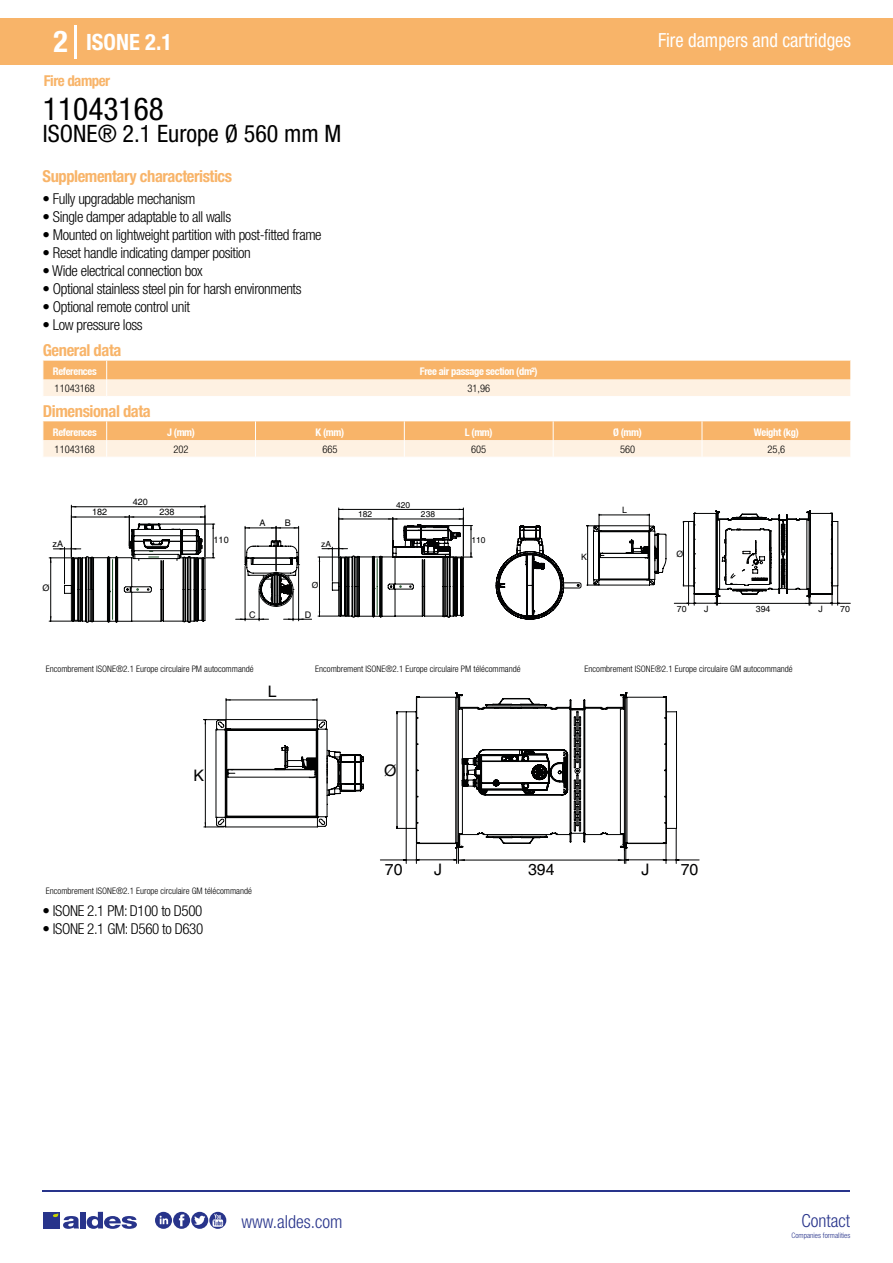
<style>
.page{position:relative;width:893px;height:1263px;background:#fff}
.page>*{position:absolute;margin:0;border:0;box-sizing:border-box;transform-origin:0 0}
.t1{font:condensed 31.5px "Helvetica Neue LT Std";color:#000}
.t2{font:700 condensed 30px "Helvetica Neue LT Std";color:#fff}
.t3{font:condensed 24px "Helvetica Neue LT Std";color:#000}
.t4{font:700 condensed 22.5px "Helvetica Neue LT Std";color:#fff}
.t5{font:condensed 19.5px "Helvetica Neue LT Std";color:#fff;scale:.95 1}
.t6{font:300 condensed 18px "Helvetica Neue";color:#28348b}
.t7{font:700 condensed 16.5px "Helvetica Neue LT Std";letter-spacing:-.025em;color:#f8b469}
.t8{font:15.9px "Helvetica";color:#000}
.t9{font:300 condensed 15px "Helvetica Neue LT Std";letter-spacing:-.025em;color:#000}
.t10{font:700 condensed 15px "Helvetica Neue LT Std";letter-spacing:-.035em;color:#f8b469}
.t11{font:700 condensed 10.5px "Helvetica Neue";letter-spacing:-.03em;color:#fff}
.t12{font:300 condensed 10.5px "Helvetica Neue";color:#000}
.t13{font:300 condensed 9px "Helvetica Neue";color:#000}
.t14{font:9px "Helvetica";color:#000}
.t15{font:8.7px "Helvetica";color:#000}
.t16{font:8.4px "Helvetica";color:#000}
.t17{font:300 condensed 7.5px "Helvetica Neue";color:#28348b}
</style>
<div class="page">
<div style="left:0;top:18px;width:893px;height:46px;background:#f8b469"></div>
<hr style="left:74px;top:25px;width:2px;height:33px;background:#fff">
<hr style="left:43px;top:1190px;width:807px;height:1px;background:#28348b">
<svg style="left:155px;top:1212px;width:71px;height:17px"></svg>
<div style="left:43px;top:1212px;width:17px;height:16px;background:#28348b"></div>
<div style="left:80px;top:1212px;width:6px;height:16px;background:#28348b"></div>
<svg style="left:87px;top:1212px;width:50px;height:17px"></svg>
<svg style="left:53px;top:1213px;width:26px;height:16px"></svg>
<svg style="left:43px;top:361px;width:808px;height:35px;background:#fad1a3"></svg>
<svg style="left:43px;top:421px;width:808px;height:36px;background:#fad1a4"></svg>
<hr style="left:71px;top:505px;width:1px;height:52px;background:#010202">
<hr style="left:205px;top:505px;width:1px;height:52px;background:#010202">
<hr style="left:71px;top:506px;width:134px;height:1px;background:#010202">
<hr style="left:71px;top:517px;width:58px;height:1px;background:#010202">
<svg style="left:124px;top:516px;width:10px;height:2px"></svg>
<hr style="left:129px;top:515px;width:1px;height:31px;background:#010202">
<hr style="left:129px;top:517px;width:76px;height:1px;background:#010202">
<hr style="left:160px;top:524px;width:55px;height:1px;background:#010202">
<hr style="left:185px;top:558px;width:30px;height:1px;background:#010202">
<hr style="left:213px;top:524px;width:1px;height:34px;background:#010202">
<hr style="left:49px;top:558px;width:32px;height:1px;background:#010202">
<hr style="left:49px;top:621px;width:32px;height:1px;background:#010202">
<svg style="left:50px;top:524px;width:155px;height:99px"></svg>
<hr style="left:245px;top:566px;width:1px;height:55px;background:#010202">
<hr style="left:259px;top:591px;width:1px;height:30px;background:#010202">
<svg style="left:236px;top:618px;width:33px;height:2px"></svg>
<hr style="left:298px;top:566px;width:1px;height:55px;background:#010202">
<hr style="left:293px;top:591px;width:1px;height:30px;background:#010202">
<svg style="left:284px;top:618px;width:28px;height:2px"></svg>
<svg style="left:245px;top:526px;width:55px;height:81px"></svg>
<svg style="left:674px;top:511px;width:176px;height:94px"></svg>
<svg style="left:318px;top:507px;width:348px;height:113px"></svg>
<svg style="left:637px;top:696px;width:62px;height:168px"></svg>
<hr style="left:317px;top:698px;width:1px;height:30px;background:#010202">
<hr style="left:226px;top:698px;width:1px;height:30px;background:#010202">
<hr style="left:226px;top:700px;width:91px;height:1px;background:#010202">
<svg style="left:203px;top:719px;width:124px;height:108px"></svg>
<svg style="left:327px;top:692px;width:310px;height:172px"></svg>
<h2 class="t2" style="left:54px;top:24px;width:16px">2</h2>
<h3 class="t4" style="left:86px;top:28px;width:88px">ISONE 2.1</h3>
<h3 class="t5" style="left:658px;top:29px;width:204px">Fire dampers and cartridges</h3>
<p class="t10" style="left:44px;top:71px;width:68px">Fire damper</p>
<h1 class="t1" style="left:43px;top:91px;width:122px">11043168</h1>
<h3 class="t3" style="left:43px;top:120px;width:300px">ISONE® 2.1 Europe Ø 560 mm M</h3>
<p class="t7" style="left:43px;top:166px;width:191px">Supplementary characteristics</p>
<p class="t9" style="left:43px;top:190px;width:155px">• Fully upgradable mechanism</p>
<p class="t9" style="left:43px;top:208px;width:190px">• Single damper adaptable to all walls</p>
<p class="t9" style="left:43px;top:226px;width:281px">• Mounted on lightweight partition with post-fitted frame</p>
<p class="t9" style="left:43px;top:244px;width:210px">• Reset handle indicating damper position</p>
<p class="t9" style="left:43px;top:262px;width:162px">• Wide electrical connection box</p>
<p class="t9" style="left:43px;top:280px;width:261px">• Optional stainless steel pin for harsh environments</p>
<p class="t9" style="left:43px;top:298px;width:149px">• Optional remote control unit</p>
<p class="t9" style="left:43px;top:316px;width:102px">• Low pressure loss</p>
<p class="t7" style="left:43px;top:341px;width:80px">General data</p>
<p class="t11" style="left:53px;top:365px;width:45px">References</p>
<p class="t11" style="left:420px;top:365px;width:119px">Free air passage section (dm²)</p>
<p class="t12" style="left:55px;top:382px;width:42px">11043168</p>
<p class="t12" style="left:467px;top:382px;width:24px">31,96</p>
<p class="t7" style="left:43px;top:401px;width:109px">Dimensional data</p>
<p class="t11" style="left:53px;top:426px;width:45px">References</p>
<p class="t11" style="left:167px;top:426px;width:29px">J (mm)</p>
<p class="t11" style="left:316px;top:426px;width:30px">K (mm)</p>
<p class="t11" style="left:465px;top:426px;width:29px">L (mm)</p>
<p class="t11" style="left:613px;top:426px;width:30px">Ø (mm)</p>
<p class="t11" style="left:754px;top:426px;width:46px">Weight (kg)</p>
<p class="t12" style="left:55px;top:443px;width:42px">11043168</p>
<p class="t12" style="left:174px;top:443px;width:17px">202</p>
<p class="t12" style="left:322px;top:443px;width:17px">665</p>
<p class="t12" style="left:471px;top:443px;width:17px">605</p>
<p class="t12" style="left:620px;top:443px;width:17px">560</p>
<p class="t12" style="left:768px;top:443px;width:19px">25,6</p>
<p class="t14" style="left:53px;top:539px;width:12px">zA</p>
<p class="t14" style="left:43px;top:582px;width:9px">Ø</p>
<p class="t14" style="left:92px;top:507px;width:17px">182</p>
<p class="t14" style="left:133px;top:497px;width:17px">420</p>
<p class="t14" style="left:160px;top:507px;width:17px">238</p>
<p class="t14" style="left:214px;top:534px;width:17px">110</p>
<p class="t14" style="left:260px;top:518px;width:8px">A</p>
<p class="t14" style="left:285px;top:518px;width:8px">B</p>
<p class="t16" style="left:321px;top:540px;width:11px">zA</p>
<p class="t16" style="left:312px;top:580px;width:8px">Ø</p>
<p class="t14" style="left:249px;top:610px;width:8px">C</p>
<p class="t14" style="left:305px;top:610px;width:8px">D</p>
<p class="t16" style="left:358px;top:510px;width:16px">182</p>
<p class="t16" style="left:396px;top:500px;width:16px">420</p>
<p class="t16" style="left:421px;top:510px;width:16px">238</p>
<p class="t16" style="left:471px;top:535px;width:16px">110</p>
<p class="t15" style="left:581px;top:552px;width:7px">K</p>
<p class="t15" style="left:622px;top:505px;width:6px">L</p>
<p class="t15" style="left:676px;top:549px;width:8px">Ø</p>
<p class="t15" style="left:677px;top:603px;width:11px">70</p>
<p class="t15" style="left:704px;top:603px;width:6px">J</p>
<p class="t15" style="left:818px;top:603px;width:6px">J</p>
<p class="t15" style="left:756px;top:603px;width:16px">394</p>
<p class="t15" style="left:840px;top:603px;width:11px">70</p>
<p class="t13" style="left:46px;top:664px;width:209px">Encombrement ISONE®2.1 Europe circulaire PM autocommandé</p>
<p class="t13" style="left:315px;top:664px;width:207px">Encombrement ISONE®2.1 Europe circulaire PM télécommandé</p>
<p class="t13" style="left:584px;top:664px;width:210px">Encombrement ISONE®2.1 Europe circulaire GM autocommandé</p>
<p class="t8" style="left:194px;top:766px;width:12px">K</p>
<p class="t8" style="left:268px;top:682px;width:10px">L</p>
<p class="t13" style="left:46px;top:885px;width:207px">Encombrement ISONE®2.1 Europe circulaire GM télécommandé</p>
<p class="t9" style="left:43px;top:902px;width:161px">• ISONE 2.1 PM: D100 to D500</p>
<p class="t9" style="left:43px;top:920px;width:162px">• ISONE 2.1 GM: D560 to D630</p>
<p class="t8" style="left:384px;top:761px;width:14px">Ø</p>
<p class="t8" style="left:385px;top:860px;width:19px">70</p>
<p class="t8" style="left:434px;top:860px;width:9px">J</p>
<p class="t8" style="left:641px;top:860px;width:9px">J</p>
<p class="t8" style="left:528px;top:860px;width:28px">394</p>
<p class="t8" style="left:681px;top:860px;width:19px">70</p>
<p class="t6" style="left:241px;top:1211px;width:102px">www.aldes.com</p>
<p class="t6" style="left:801px;top:1211px;width:50px">Contact</p>
<p class="t17" style="left:791px;top:1230px;width:60px">Companies formalities</p>
</div>
